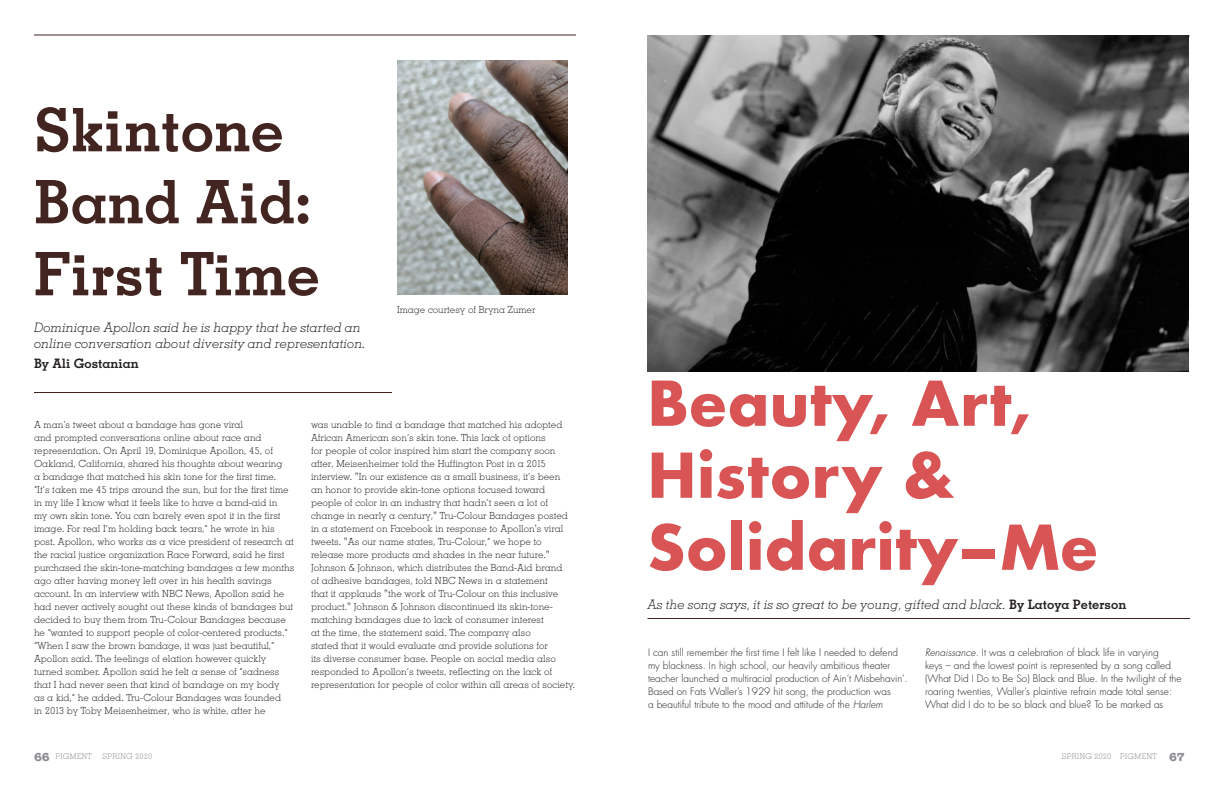
<style>
.page{position:relative;width:1224px;height:792px;background:#fff}
.page>*{position:absolute;margin:0;border:0;box-sizing:border-box;transform-origin:0 0}
.subtitles{font:700 60px/72px "Futura";color:#d95555}
.subtitles-2{font:700 60px/72px "Memphis";color:#422521}
.subtitles-3{font:italic 300 13px/15.6px "Memphis LT Pro";color:#231f20}
.subtitles-4{font:700 13px "Memphis";color:#231f20}
.subtitles-5{font:200 10px/13px "Memphis BQ";color:#231f20}
.subtitles-6{font:300 10px/13px "Futura";color:#231f20}
.t1{font:200 8px "Memphis BQ";letter-spacing:.04em;color:#8a8c8f}
.s1{font-family:"Memphis";font-weight:700;font-style:normal}
.s2{font-style:italic}
.s3{font-family:"American Typewriter";font-weight:700;font-size:12px}
</style>
<div class="page">
<img style="left:397px;top:60px;width:170px;height:235px">
<hr style="left:648px;top:618px;width:542px;height:1px;background:#412420">
<hr style="left:34px;top:392px;width:358px;height:1px;background:#412420">
<hr style="left:34px;top:34px;width:542px;height:2px;background:#412420">
<hr style="left:648px;top:36px;width:542px;height:1px;background:#77422c">
<img style="left:647px;top:36px;width:542px;height:336px">
<p class="subtitles-2" style="left:34px;top:93px;width:288px">Skintone<br>Band Aid:<br>First Time</p>
<p class="subtitles-3" style="left:34px;top:320px;width:333px">Dominique Apollon said he is happy that he started an online conversation about diversity and representation.</p>
<p class="subtitles-4" style="left:34px;top:355px;width:106px">By Ali Gostanian</p>
<p class="subtitles-5" style="left:397px;top:303px;width:140px">Image courtesy of Bryna Zumer</p>
<p class="subtitles-5" style="left:34px;top:418px;width:262px">A man’s tweet about a bandage has gone viral<br>and prompted conversations online about race and representation. On April 19, Dominique Apollon, 45, of Oakland, California, shared his thoughts about wearing<br>a bandage that matched his skin tone for the first time. “It’s taken me 45 trips around the sun, but for the first time in my life I know what it feels like to have a band-aid in<br>my own skin tone. You can barely even spot it in the first image. For real I’m holding back tears,” he wrote in his post. Apollon, who works as a vice president of research at the racial justice organization Race Forward, said he first purchased the skin-tone-matching bandages a few months ago after having money left over in his health savings account. In an interview with NBC News, Apollon said he had never actively sought out these kinds of bandages but decided to buy them from Tru-Colour Bandages because he “wanted to support people of color-centered products.”</p>
<p class="subtitles-5" style="left:34px;top:639px;width:249px">“When I saw the brown bandage, it was just beautiful,” Apollon said. The feelings of elation however quickly turned somber. Apollon said he felt a sense of “sadness that I had never seen that kind of bandage on my body as a kid,” he added. Tru-Colour Bandages was founded in 2013 by Toby Meisenheimer, who is white, after he</p>
<p class="subtitles-5" style="left:311px;top:418px;width:258px">was unable to find a bandage that matched his adopted African American son’s skin tone. This lack of options<br>for people of color inspired him start the company soon after, Meisenheimer told the Huffington Post in a 2015 interview. "In our existence as a small business, it’s been an honor to provide skin-tone options focused toward people of color in an industry that hadn’t seen a lot of change in nearly a century," Tru-Colour Bandages posted in a statement on Facebook in response to Apollon's viral tweets. "As our name states, Tru-Colour,” we hope to release more products and shades in the near future."</p>
<p class="subtitles-5" style="left:311px;top:561px;width:266px">Johnson &amp; Johnson, which distributes the Band-Aid brand<br>of adhesive bandages, told NBC News in a statement<br>that it applauds "the work of Tru-Colour on this inclusive product." Johnson &amp; Johnson discontinued its skin-tone&shy;matching bandages due to lack of consumer interest<br>at the time, the statement said. The company also<br>stated that it would evaluate and provide solutions for<br>its diverse consumer base. People on social media also responded to Apollon’s tweets, reflecting on the lack of representation for people of color within all areas of society.</p>
<p class="subtitles" style="left:647px;top:367px;width:387px">Beauty, Art,</p>
<p class="subtitles" style="left:647px;top:439px;width:453px">History &amp;<br>Solidarity–Me</p>
<p class="subtitles-3" style="left:648px;top:597px;width:480px">As the song says, it is so great to be young, gifted and black. <span class="s1">By Latoya Peterson</span></p>
<p class="subtitles-6" style="left:648px;top:646px;width:261px">I can still remember the first time I felt like I needed to defend my blackness. In high school, our heavily ambitious theater teacher launched a multiracial production of Ain’t Misbehavin’.<br>Based on Fats Waller’s 1929 hit song, the production was<br>a beautiful tribute to the mood and attitude of the <span class="s2">Harlem</span></p>
<p class="subtitles-6" style="left:925px;top:646px;width:258px"><span class="s2">Renaissance</span>. It was a celebration of black life in varying<br>keys – and the lowest point is represented by a song called (What Did I Do to Be So) Black and Blue. In the twilight of the roaring twenties, Waller’s plaintive refrain made total sense:<br>What did I do to be so black and blue? To be marked as</p>
<p class="t1" style="left:34px;top:751px;width:59px"><span class="s3">66</span> PIGMENT</p>
<p class="t1" style="left:103px;top:751px;width:51px">SPRING 2020</p>
<p class="t1" style="left:1062px;top:751px;width:124px">SPRING 2020 PIGMENT <span class="s3">67</span></p>
</div>
